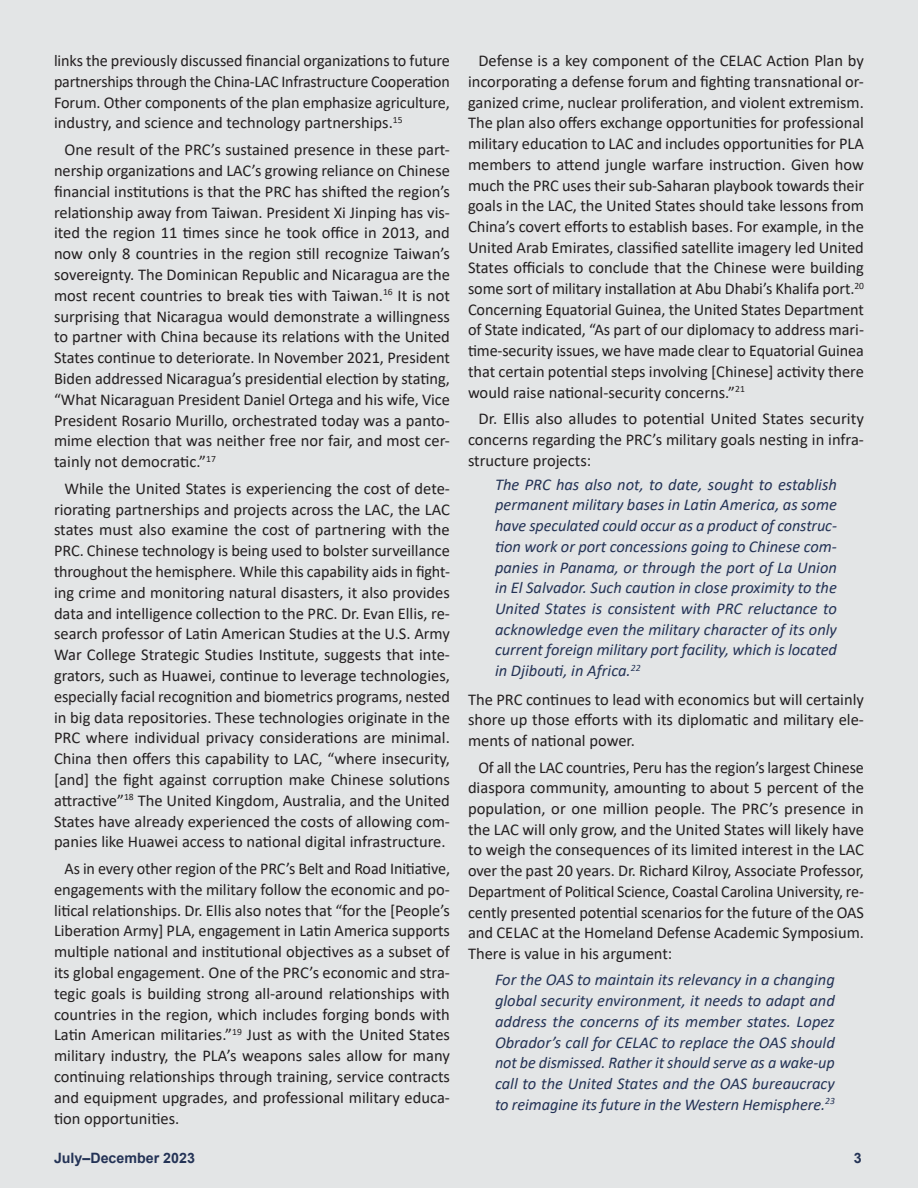
<style>
.page{position:relative;width:918px;height:1188px;background:#fff}
.page>*{position:absolute;margin:0;border:0;box-sizing:border-box;transform-origin:0 0}
.Body_Text{font:16.5px/20.9px "Calibri";color:#231f20;text-align:justify}
.Indented_Both_Sides{font:italic 16.5px/20.7px "Calibri";color:#243356;text-align:justify}
.t1{font:700 14.25px "Arial";color:#243356}
</style>
<div class="page">
<div style="left:0;top:1px;width:918px;height:1187px;background:#e3e5e6"></div>
<p class="Body_Text" style="left:54px;top:50px;width:398px">links the previously discussed financial organizations to future partnerships through the China-LAC Infrastructure Cooperation Forum. Other components of the plan emphasize agriculture, industry, and science and technology partnerships.<sup>15</sup></p>
<p class="Body_Text" style="left:54px;top:139px;width:398px;text-indent:10px">One result of the PRC’s sustained presence in these part&shy;nership organizations and LAC’s growing reliance on Chinese financial institutions is that the PRC has shifted the region’s relationship away from Taiwan. President Xi Jinping has vis&shy;ited the region 11 times since he took office in 2013, and now only 8 countries in the region still recognize Taiwan’s sovereignty. The Dominican Republic and Nicaragua are the most recent countries to break ties with Taiwan.<sup>16</sup> It is not surprising that Nicaragua would demonstrate a willingness to partner with China because its relations with the United States continue to deteriorate. In November 2021, President Biden addressed Nicaragua’s presidential election by stating, “What Nicaraguan President Daniel Ortega and his wife, Vice President Rosario Murillo, orchestrated today was a panto&shy;mime election that was neither free nor fair, and most cer&shy;tainly not democratic.”<sup>17</sup></p>
<p class="Body_Text" style="left:54px;top:478px;width:398px;text-indent:10px">While the United States is experiencing the cost of dete&shy;riorating partnerships and projects across the LAC, the LAC states must also examine the cost of partnering with the PRC. Chinese technology is being used to bolster surveillance throughout the hemisphere. While this capability aids in fight&shy;ing crime and monitoring natural disasters, it also provides data and intelligence collection to the PRC. Dr. Evan Ellis, re&shy;search professor of Latin American Studies at the U.S. Army War College Strategic Studies Institute, suggests that inte&shy;grators, such as Huawei, continue to leverage technologies, especially facial recognition and biometrics programs, nested in big data repositories. These technologies originate in the PRC where individual privacy considerations are minimal.<br>China then offers this capability to LAC, “where insecurity, [and] the fight against corruption make Chinese solutions attractive”<sup>18</sup> The United Kingdom, Australia, and the United States have already experienced the costs of allowing com&shy;panies like Huawei access to national digital infrastructure.</p>
<p class="Body_Text" style="left:54px;top:858px;width:398px;text-indent:10px">As in every other region of the PRC’s Belt and Road Initiative, engagements with the military follow the economic and po&shy;litical relationships. Dr. Ellis also notes that “for the [People’s Liberation Army] PLA, engagement in Latin America supports multiple national and institutional objectives as a subset of its global engagement. One of the PRC’s economic and stra&shy;tegic goals is building strong all-around relationships with countries in the region, which includes forging bonds with Latin American militaries.”<sup>19</sup> Just as with the United States military industry, the PLA’s weapons sales allow for many continuing relationships through training, service contracts and equipment upgrades, and professional military educa&shy;tion opportunities.</p>
<p class="Body_Text" style="left:468px;top:50px;width:398px;text-indent:10px">Defense is a key component of the CELAC Action Plan by incorporating a defense forum and fighting transnational or&shy;ganized crime, nuclear proliferation, and violent extremism.<br>The plan also offers exchange opportunities for professional military education to LAC and includes opportunities for PLA members to attend jungle warfare instruction. Given how much the PRC uses their sub-Saharan playbook towards their goals in the LAC, the United States should take lessons from China’s covert efforts to establish bases. For example, in the United Arab Emirates, classified satellite imagery led United States officials to conclude that the Chinese were building some sort of military installation at Abu Dhabi’s Khalifa port.<sup>20<br></sup>Concerning Equatorial Guinea, the United States Department of State indicated, “As part of our diplomacy to address mari&shy;time-security issues, we have made clear to Equatorial Guinea that certain potential steps involving [Chinese] activity there would raise national-security concerns.”<sup>21</sup></p>
<p class="Body_Text" style="left:468px;top:408px;width:398px;text-indent:10px">Dr. Ellis also alludes to potential United States security concerns regarding the PRC’s military goals nesting in infra&shy;structure projects:</p>
<p class="Indented_Both_Sides" style="left:495px;top:473px;width:344px">The PRC has also not, to date, sought to establish permanent military bases in Latin America, as some have speculated could occur as a product of construc&shy;tion work or port concessions going to Chinese com&shy;panies in Panama, or through the port of La Union in El Salvador. Such caution in close proximity to the United States is consistent with PRC reluctance to acknowledge even the military character of its only current foreign military port facility, which is located in Djibouti, in Africa.<sup>22</sup></p>
<p class="Body_Text" style="left:468px;top:688px;width:397px">The PRC continues to lead with economics but will certainly shore up those efforts with its diplomatic and military ele&shy;ments of national power.</p>
<p class="Body_Text" style="left:468px;top:756px;width:398px;text-indent:10px">Of all the LAC countries, Peru has the region’s largest Chinese diaspora community, amounting to about 5 percent of the population, or one million people. The PRC’s presence in the LAC will only grow, and the United States will likely have to weigh the consequences of its limited interest in the LAC over the past 20 years. Dr. Richard Kilroy, Associate Professor, Department of Political Science, Coastal Carolina University, re&shy;cently presented potential scenarios for the future of the OAS and CELAC at the Homeland Defense Academic Symposium.<br>There is value in his argument:</p>
<p class="Indented_Both_Sides" style="left:495px;top:969px;width:341px">For the OAS to maintain its relevancy in a changing global security environment, it needs to adapt and address the concerns of its member states. Lopez Obrador’s call for CELAC to replace the OAS should not be dismissed. Rather it should serve as a wake-up call to the United States and the OAS bureaucracy to reimagine its future in the Western Hemisphere.<sup>23</sup></p>
<p class="t1" style="left:54px;top:1148px;width:142px">July–December 2023</p>
<p class="t1" style="left:854px;top:1148px;width:9px">3</p>
</div>
